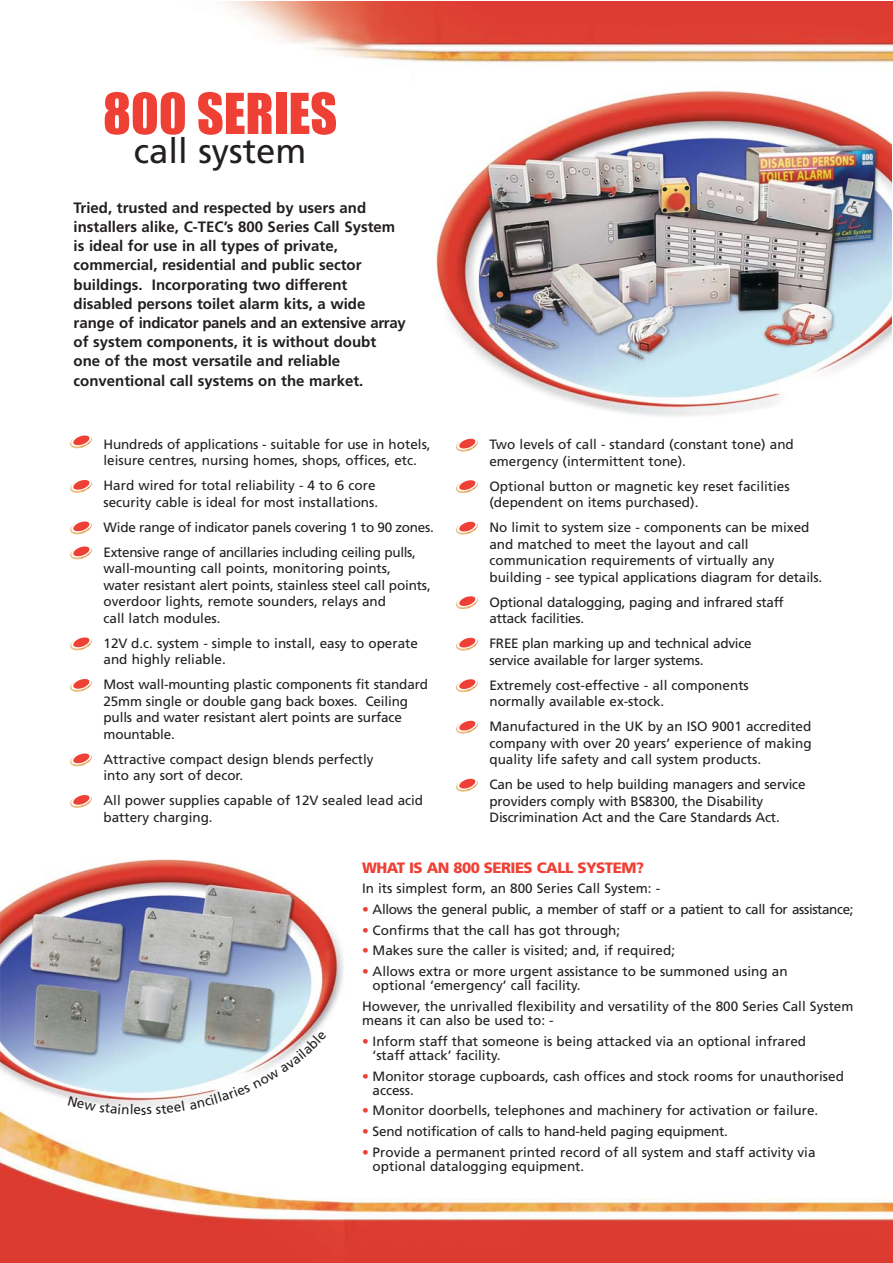
<style>
.page{position:relative;width:893px;height:1263px;background:#fff}
.page>*{position:absolute;margin:0;border:0;box-sizing:border-box;transform-origin:0 0}
.t1{font:52.05px "Impact";color:#ef4035}
.t2{font:34.8px "Frutiger";color:#231f20}
.t3{font:700 15px/19.2px "Frutiger";color:#231f20}
.t4{font:900 15px "Frutiger";letter-spacing:-.035em;color:#ef4035}
.t5{font:13.5px/16.5px "Frutiger";color:#231f20}
.t6{font:13.5px/25px "Frutiger";letter-spacing:-.02em;color:#231f20}
.t7{font:13.5px "Frutiger";letter-spacing:-.03em;color:#231f20}
.s1{color:#ef4035}
</style>
<div class="page">
<img style="left:0;top:1119px;width:892px;height:144px">
<img style="left:223px;top:2px;width:669px;height:156px">
<div style="left:405px;top:83px;width:486px;height:372px;background:#fff"></div>
<img style="left:436px;top:91px;width:455px;height:348px">
<img style="left:70px;top:796px;width:22px;height:12px">
<img style="left:70px;top:754px;width:22px;height:12px">
<img style="left:70px;top:680px;width:22px;height:12px">
<img style="left:70px;top:638px;width:22px;height:12px">
<img style="left:70px;top:547px;width:22px;height:12px">
<img style="left:70px;top:522px;width:22px;height:12px">
<img style="left:70px;top:481px;width:22px;height:12px">
<img style="left:70px;top:436px;width:22px;height:12px">
<img style="left:456px;top:780px;width:22px;height:12px">
<img style="left:456px;top:722px;width:22px;height:12px">
<img style="left:456px;top:680px;width:22px;height:12px">
<img style="left:456px;top:639px;width:22px;height:12px">
<img style="left:456px;top:597px;width:22px;height:12px">
<img style="left:456px;top:523px;width:22px;height:11px">
<img style="left:456px;top:481px;width:22px;height:12px">
<img style="left:456px;top:440px;width:22px;height:11px">
<img style="left:0;top:859px;width:344px;height:260px">
<svg style="left:68px;top:1096px;width:64px;height:18px"></svg>
<svg style="left:142px;top:1032px;width:185px;height:83px"></svg>
<h1 class="t1" style="left:103px;top:97px;width:236px">800 SERIES</h1>
<h2 class="t2" style="left:134px;top:137px;width:174px">call system</h2>
<p class="t3" style="left:74px;top:199px;width:333px">Tried, trusted and respected by users and installers alike, C-TEC’s 800 Series Call System is ideal for use in all types of private, commercial, residential and public sector buildings. Incorporating two different disabled persons toilet alarm kits, a wide range of indicator panels and an extensive array of system components, it is without doubt one of the most versatile and reliable conventional call systems on the market.</p>
<p class="t5" style="left:103px;top:437px;width:328px">Hundreds of applications - suitable for use in hotels, leisure centres, nursing homes, shops, offices, etc.</p>
<p class="t5" style="left:103px;top:479px;width:276px">Hard wired for total reliability - 4 to 6 core security cable is ideal for most installations.</p>
<p class="t6" style="left:103px;top:516px;width:332px">Wide range of indicator panels covering 1 to 90 zones.<br>Extensive range of ancillaries including ceiling pulls,</p>
<p class="t5" style="left:103px;top:562px;width:329px">wall-mounting call points, monitoring points,<br>water resistant alert points, stainless steel call points, overdoor lights, remote sounders, relays and<br>call latch modules.</p>
<p class="t5" style="left:103px;top:636px;width:316px">12V d.c. system - simple to install, easy to operate and highly reliable.</p>
<p class="t5" style="left:103px;top:678px;width:326px">Most wall-mounting plastic components fit standard 25mm single or double gang back boxes. Ceiling pulls and water resistant alert points are surface mountable.</p>
<p class="t5" style="left:103px;top:752px;width:271px">Attractive compact design blends perfectly into any sort of decor.</p>
<p class="t5" style="left:103px;top:794px;width:321px">All power supplies capable of 12V sealed lead acid battery charging.</p>
<p class="t4" style="left:362px;top:862px;width:283px">WHAT IS AN 800 SERIES CALL SYSTEM?</p>
<p class="t5" style="left:362px;top:882px;width:300px">In its simplest form, an 800 Series Call System: -</p>
<p class="t7" style="left:362px;top:904px;width:493px"><span class="s1">•</span> Allows the general public, a member of staff or a patient to call for assistance;</p>
<p class="t5" style="left:362px;top:923px;width:260px"><span class="s1">•</span> Confirms that the call has got through;</p>
<p class="t5" style="left:362px;top:943px;width:314px"><span class="s1">•</span> Makes sure the caller is visited; and, if required;</p>
<p class="t5" style="left:372px;top:965px;width:416px;line-height:14.2px;text-indent:-11px"><span class="s1">•</span> Allows extra or more urgent assistance to be summoned using an optional ‘emergency’ call facility.</p>
<p class="t5" style="left:362px;top:1000px;width:493px;line-height:14.2px">However, the unrivalled flexibility and versatility of the 800 Series Call System means it can also be used to: -</p>
<p class="t5" style="left:372px;top:1035px;width:435px;line-height:14.2px;text-indent:-11px"><span class="s1">•</span> Inform staff that someone is being attacked via an optional infrared ‘staff attack’ facility.</p>
<p class="t5" style="left:372px;top:1070px;width:473px;line-height:14.2px;text-indent:-11px"><span class="s1">•</span> Monitor storage cupboards, cash offices and stock rooms for unauthorised access.</p>
<p class="t5" style="left:362px;top:1104px;width:458px"><span class="s1">•</span> Monitor doorbells, telephones and machinery for activation or failure.</p>
<p class="t5" style="left:362px;top:1124px;width:367px"><span class="s1">•</span> Send notification of calls to hand-held paging equipment.</p>
<p class="t5" style="left:372px;top:1146px;width:444px;line-height:14.2px;text-indent:-11px"><span class="s1">•</span> Provide a permanent printed record of all system and staff activity via optional datalogging equipment.</p>
<p class="t5" style="left:489px;top:437px;width:306px">Two levels of call - standard (constant tone) and emergency (intermittent tone).</p>
<p class="t5" style="left:489px;top:479px;width:302px">Optional button or magnetic key reset facilities (dependent on items purchased).</p>
<p class="t5" style="left:489px;top:520px;width:334px">No limit to system size - components can be mixed and matched to meet the layout and call communication requirements of virtually any building - see typical applications diagram for details.</p>
<p class="t5" style="left:489px;top:595px;width:296px">Optional datalogging, paging and infrared staff attack facilities.</p>
<p class="t5" style="left:489px;top:636px;width:264px">FREE plan marking up and technical advice service available for larger systems.</p>
<p class="t5" style="left:489px;top:678px;width:261px">Extremely cost-effective - all components normally available ex-stock.</p>
<p class="t5" style="left:489px;top:719px;width:324px;text-align:justify">Manufactured in the UK by an ISO 9001 accredited company with over 20 years’ experience of making quality life safety and call system products.</p>
<p class="t5" style="left:489px;top:777px;width:318px">Can be used to help building managers and service providers comply with BS8300, the Disability<br>Discrimination Act and the Care Standards Act.</p>
<p class="t5" style="left:134px;top:1103px;width:9px">e</p>
</div>
